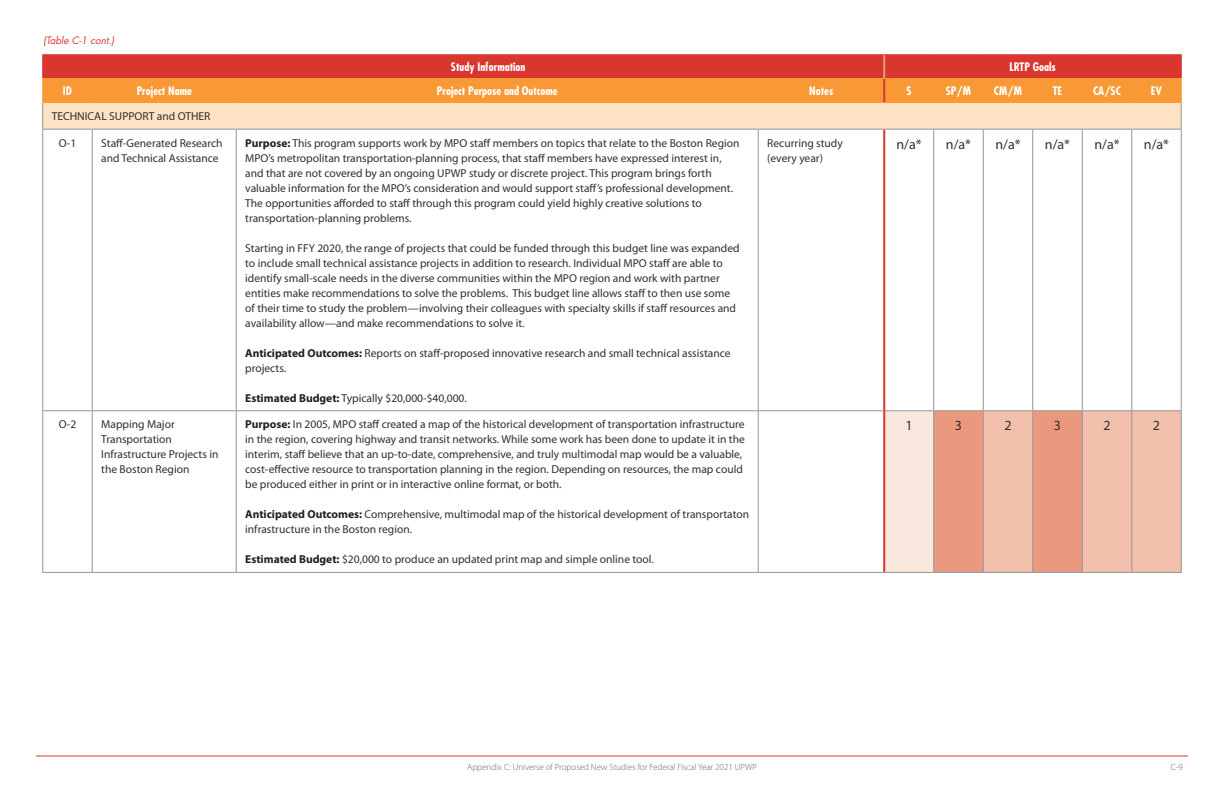
<style>
.page{position:relative;width:1224px;height:792px;background:#fff}
.page>*{position:absolute;margin:0;border:0;box-sizing:border-box;transform-origin:0 0}
.t1{font:14px "Myriad Pro";color:#312f30}
.t2{font:11.5px/15px "Myriad Pro";color:#312f30}
.Table_Header{font:700 condensed 11.5px "Futura Std";color:#fff}
.t3{font:italic 10px "Futura Std";color:#d8362e}
.t4{font:300 9px "Myriad Pro";color:#636466}
.s1{font-weight:700;color:#231f20}
</style>
<div class="page">
<hr style="left:36px;top:756px;width:1152px;height:1px;background:#d8362e">
<div style="left:884px;top:411px;width:50px;height:161px;background:#fae8df"></div>
<svg style="left:934px;top:411px;width:247px;height:161px;background:#edad98"></svg>
<hr style="left:92px;top:130px;width:1px;height:280px;background:#939598">
<hr style="left:236px;top:130px;width:1px;height:280px;background:#939598">
<hr style="left:758px;top:130px;width:1px;height:280px;background:#939598">
<hr style="left:933px;top:130px;width:1px;height:280px;background:#939598">
<hr style="left:983px;top:130px;width:1px;height:280px;background:#939598">
<hr style="left:1032px;top:130px;width:1px;height:280px;background:#939598">
<hr style="left:1082px;top:130px;width:1px;height:280px;background:#939598">
<hr style="left:1131px;top:130px;width:1px;height:280px;background:#939598">
<hr style="left:42px;top:410px;width:50px;height:1px;background:#939598">
<hr style="left:92px;top:410px;width:144px;height:1px;background:#939598">
<hr style="left:92px;top:411px;width:1px;height:161px;background:#939598">
<hr style="left:236px;top:410px;width:522px;height:1px;background:#939598">
<hr style="left:236px;top:411px;width:1px;height:161px;background:#939598">
<hr style="left:758px;top:410px;width:125px;height:1px;background:#939598">
<hr style="left:758px;top:411px;width:1px;height:161px;background:#939598">
<hr style="left:885px;top:410px;width:49px;height:1px;background:#939598">
<hr style="left:934px;top:410px;width:49px;height:1px;background:#939598">
<hr style="left:933px;top:411px;width:1px;height:161px;background:#939598">
<hr style="left:983px;top:410px;width:50px;height:1px;background:#939598">
<hr style="left:983px;top:411px;width:1px;height:161px;background:#939598">
<hr style="left:1033px;top:410px;width:49px;height:1px;background:#939598">
<hr style="left:1032px;top:411px;width:1px;height:161px;background:#939598">
<hr style="left:1082px;top:410px;width:50px;height:1px;background:#939598">
<hr style="left:1082px;top:411px;width:1px;height:161px;background:#939598">
<hr style="left:1132px;top:410px;width:50px;height:1px;background:#939598">
<hr style="left:1131px;top:411px;width:1px;height:161px;background:#939598">
<hr style="left:42px;top:572px;width:50px;height:1px;background:#939598">
<hr style="left:92px;top:572px;width:144px;height:1px;background:#939598">
<hr style="left:236px;top:572px;width:522px;height:1px;background:#939598">
<hr style="left:758px;top:572px;width:126px;height:1px;background:#939598">
<hr style="left:884px;top:572px;width:50px;height:1px;background:#939598">
<hr style="left:934px;top:572px;width:49px;height:1px;background:#939598">
<hr style="left:983px;top:572px;width:50px;height:1px;background:#939598">
<hr style="left:1033px;top:572px;width:49px;height:1px;background:#939598">
<hr style="left:1082px;top:572px;width:50px;height:1px;background:#939598">
<hr style="left:1132px;top:572px;width:50px;height:1px;background:#939598">
<hr style="left:42px;top:130px;width:1px;height:280px;background:#939598">
<hr style="left:1181px;top:130px;width:1px;height:280px;background:#939598">
<hr style="left:42px;top:411px;width:1px;height:161px;background:#939598">
<hr style="left:1181px;top:411px;width:1px;height:161px;background:#939598">
<hr style="left:884px;top:54px;width:50px;height:1px;background:#d8362e">
<hr style="left:934px;top:54px;width:49px;height:1px;background:#d8362e">
<hr style="left:983px;top:54px;width:50px;height:1px;background:#d8362e">
<hr style="left:1033px;top:54px;width:49px;height:1px;background:#d8362e">
<hr style="left:1082px;top:54px;width:50px;height:1px;background:#d8362e">
<hr style="left:1132px;top:54px;width:50px;height:1px;background:#d8362e">
<hr style="left:42px;top:54px;width:50px;height:1px;background:#d8362e">
<hr style="left:92px;top:54px;width:144px;height:1px;background:#d8362e">
<hr style="left:236px;top:54px;width:522px;height:1px;background:#d8362e">
<hr style="left:758px;top:54px;width:126px;height:1px;background:#d8362e">
<hr style="left:42px;top:129px;width:50px;height:1px;background:#939598">
<hr style="left:92px;top:129px;width:144px;height:1px;background:#939598">
<hr style="left:236px;top:129px;width:522px;height:1px;background:#939598">
<hr style="left:758px;top:129px;width:126px;height:1px;background:#939598">
<hr style="left:884px;top:129px;width:50px;height:1px;background:#939598">
<hr style="left:934px;top:129px;width:49px;height:1px;background:#939598">
<hr style="left:983px;top:129px;width:50px;height:1px;background:#939598">
<hr style="left:1033px;top:129px;width:49px;height:1px;background:#939598">
<hr style="left:1082px;top:129px;width:50px;height:1px;background:#939598">
<hr style="left:1132px;top:129px;width:50px;height:1px;background:#939598">
<svg style="left:42px;top:55px;width:1140px;height:74px;background:#ef9365"></svg>
<hr style="left:42px;top:102px;width:50px;height:1px;background:#f89935">
<hr style="left:92px;top:102px;width:144px;height:1px;background:#f89935">
<hr style="left:236px;top:102px;width:522px;height:1px;background:#f89935">
<hr style="left:758px;top:102px;width:126px;height:1px;background:#f89935">
<hr style="left:884px;top:102px;width:50px;height:1px;background:#f89935">
<hr style="left:934px;top:102px;width:49px;height:1px;background:#f89935">
<hr style="left:983px;top:102px;width:50px;height:1px;background:#f89935">
<hr style="left:1033px;top:102px;width:49px;height:1px;background:#f89935">
<hr style="left:1082px;top:102px;width:50px;height:1px;background:#f89935">
<hr style="left:1132px;top:102px;width:50px;height:1px;background:#f89935">
<hr style="left:883px;top:79px;width:2px;height:23px;background:#d8362e">
<hr style="left:883px;top:130px;width:2px;height:281px;background:#d8362e">
<hr style="left:883px;top:411px;width:2px;height:161px;background:#d8362e">
<hr style="left:883px;top:55px;width:2px;height:23px;background:#ea997f">
<p class="t3" style="left:43px;top:34px;width:73px">(Table C-1 cont.)</p>
<p class="Table_Header" style="left:451px;top:60px;width:76px">Study Information</p>
<p class="Table_Header" style="left:1010px;top:60px;width:48px">LRTP Goals</p>
<p class="Table_Header" style="left:63px;top:84px;width:11px">ID</p>
<p class="Table_Header" style="left:137px;top:84px;width:57px">Project Name</p>
<p class="Table_Header" style="left:437px;top:84px;width:122px">Project Purpose and Outcome</p>
<p class="Table_Header" style="left:809px;top:84px;width:26px">Notes</p>
<p class="Table_Header" style="left:906px;top:84px;width:7px">S</p>
<p class="Table_Header" style="left:946px;top:84px;width:27px">SP/M</p>
<p class="Table_Header" style="left:994px;top:84px;width:30px">CM/M</p>
<p class="Table_Header" style="left:1053px;top:84px;width:11px">TE</p>
<p class="Table_Header" style="left:1093px;top:84px;width:29px">CA/SC</p>
<p class="Table_Header" style="left:1151px;top:84px;width:13px">EV</p>
<p class="t2" style="left:52px;top:109px;width:160px">TECHNICAL SUPPORT and OTHER</p>
<p class="t2" style="left:59px;top:136px;width:19px">O-1</p>
<p class="t2" style="left:101px;top:136px;width:123px">Staff-Generated Research and Technical Assistance</p>
<p class="t2" style="left:245px;top:136px;width:496px"><span class="s1">Purpose:</span> This program supports work by MPO staff members on topics that relate to the Boston Region MPO’s metropolitan transportation-planning process, that staff members have expressed interest in, and that are not covered by an ongoing UPWP study or discrete project. This program brings forth valuable information for the MPO’s consideration and would support staff’s professional development.<br>The opportunities afforded to staff through this program could yield highly creative solutions to transportation-planning problems.</p>
<p class="t2" style="left:245px;top:241px;width:496px">Starting in FFY 2020, the range of projects that could be funded through this budget line was expanded to include small technical assistance projects in addition to research. Individual MPO staff are able to identify small-scale needs in the diverse communities within the MPO region and work with partner entities make recommendations to solve the problems. This budget line allows staff to then use some of their time to study the problem—involving their colleagues with specialty skills if staff resources and availability allow—and make recommendations to solve it.</p>
<p class="t2" style="left:245px;top:346px;width:487px"><span class="s1">Anticipated Outcomes:</span> Reports on staff-proposed innovative research and small technical assistance projects.</p>
<p class="t2" style="left:245px;top:391px;width:223px"><span class="s1">Estimated Budget:</span> Typically $20,000-$40,000.</p>
<p class="t2" style="left:767px;top:136px;width:77px">Recurring study</p>
<p class="t2" style="left:767px;top:151px;width:57px">(every year)</p>
<p class="t1" style="left:896px;top:136px;width:27px">n/a*</p>
<p class="t1" style="left:946px;top:136px;width:27px">n/a*</p>
<p class="t1" style="left:995px;top:136px;width:27px">n/a*</p>
<p class="t1" style="left:1045px;top:136px;width:27px">n/a*</p>
<p class="t1" style="left:1094px;top:136px;width:27px">n/a*</p>
<p class="t1" style="left:1144px;top:136px;width:27px">n/a*</p>
<p class="t2" style="left:59px;top:417px;width:19px">O-2</p>
<p class="t2" style="left:101px;top:417px;width:119px">Mapping Major<br>Transportation<br>Infrastructure Projects in the Boston Region</p>
<p class="t2" style="left:245px;top:417px;width:501px"><span class="s1">Purpose:</span> In 2005, MPO staff created a map of the historical development of transportation infrastructure in the region, covering highway and transit networks. While some work has been done to update it in the interim, staff believe that an up-to-date, comprehensive, and truly multimodal map would be a valuable, cost-effective resource to transportation planning in the region. Depending on resources, the map could be produced either in print or in interactive online format, or both.</p>
<p class="t2" style="left:245px;top:507px;width:505px"><span class="s1">Anticipated Outcomes:</span> Comprehensive, multimodal map of the historical development of transportaton infrastructure in the Boston region.</p>
<p class="t2" style="left:245px;top:552px;width:410px"><span class="s1">Estimated Budget:</span> $20,000 to produce an updated print map and simple online tool.</p>
<p class="t1" style="left:905px;top:418px;width:9px">1</p>
<p class="t1" style="left:955px;top:418px;width:9px">3</p>
<p class="t1" style="left:1004px;top:418px;width:9px">2</p>
<p class="t1" style="left:1054px;top:418px;width:9px">3</p>
<p class="t1" style="left:1103px;top:418px;width:9px">2</p>
<p class="t1" style="left:1153px;top:418px;width:9px">2</p>
<p class="t4" style="left:467px;top:762px;width:291px">Appendix C: Universe of Proposed New Studies for Federal Fiscal Year 2021 UPWP</p>
<p class="t4" style="left:1171px;top:762px;width:14px">C-9</p>
</div>
